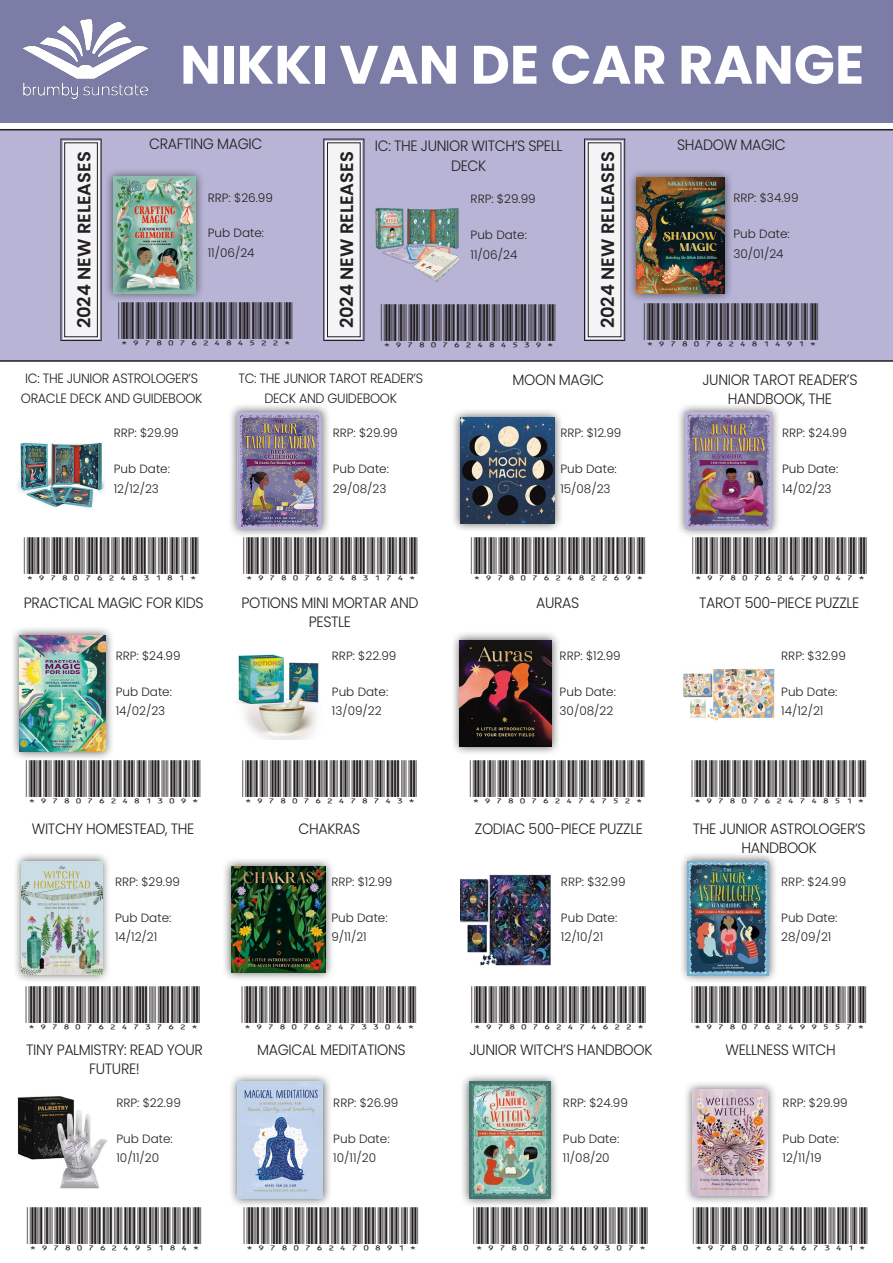
<style>
.page{position:relative;width:893px;height:1263px;background:#fff}
.page>*{position:absolute;margin:0;border:0;box-sizing:border-box;transform-origin:0 0}
.t1{font:700 54px "Poppins";color:#fff}
.t2{font:600 18px "Poppins";color:#231f20}
._1_Book_Title{font:300 15px/19.5px "Poppins";letter-spacing:-.025em;color:#231f20;text-align:center;scale:.95 1}
._1_Book_Title-2{font:300 13.5px/19.5px "Poppins";letter-spacing:-.025em;color:#231f20;text-align:center;scale:.95 1}
._3_Book_Blurb{font:300 12px/19.5px "Poppins";color:#231f20}
._2_Book_Info{font:300 12px "Poppins";color:#231f20}
.t3{font:12px "IDAHC39 M Code 39 Barcode";color:#231f20}
</style>
<div class="page">
<div style="left:0;top:0;width:893px;height:123px;background:#7b7da6"></div>
<img style="left:23px;top:19px;width:125px;height:79px">
<div style="left:0;top:129px;width:893px;height:233px;background:#b7b4d6"></div>
<div style="left:104px;top:168px;width:101px;height:134px;background:#231f20;opacity:.75"></div>
<img style="left:114px;top:177px;width:82px;height:116px">
<img style="left:370px;top:183px;width:94px;height:112px">
<div style="left:627px;top:168px;width:106px;height:135px;background:#231f20;opacity:.75"></div>
<img style="left:636px;top:177px;width:88px;height:117px">
<img style="left:18px;top:442px;width:87px;height:67px">
<div style="left:228px;top:403px;width:103px;height:135px;background:#231f20;opacity:.75"></div>
<img style="left:237px;top:412px;width:85px;height:117px">
<div style="left:451px;top:408px;width:112px;height:125px;background:#231f20;opacity:.75"></div>
<img style="left:460px;top:417px;width:94px;height:107px">
<div style="left:677px;top:403px;width:104px;height:135px;background:#231f20;opacity:.75"></div>
<img style="left:686px;top:412px;width:86px;height:117px">
<div style="left:11px;top:626px;width:103px;height:134px;background:#231f20;opacity:.75"></div>
<img style="left:20px;top:635px;width:85px;height:117px">
<img style="left:238px;top:654px;width:81px;height:86px">
<div style="left:450px;top:631px;width:111px;height:125px;background:#231f20;opacity:.75"></div>
<img style="left:459px;top:640px;width:93px;height:107px">
<img style="left:683px;top:669px;width:92px;height:52px">
<div style="left:13px;top:852px;width:98px;height:131px;background:#231f20;opacity:.75"></div>
<img style="left:22px;top:861px;width:80px;height:113px">
<div style="left:222px;top:857px;width:112px;height:125px;background:#231f20;opacity:.75"></div>
<img style="left:231px;top:866px;width:94px;height:106px">
<img style="left:461px;top:874px;width:90px;height:92px">
<div style="left:679px;top:852px;width:98px;height:132px;background:#231f20;opacity:.75"></div>
<img style="left:688px;top:861px;width:80px;height:114px">
<img style="left:17px;top:1096px;width:90px;height:93px">
<div style="left:228px;top:1073px;width:104px;height:134px;background:#231f20;opacity:.75"></div>
<img style="left:237px;top:1082px;width:86px;height:116px">
<div style="left:460px;top:1073px;width:99px;height:134px;background:#231f20;opacity:.75"></div>
<img style="left:469px;top:1082px;width:81px;height:116px">
<div style="left:684px;top:1080px;width:92px;height:125px;background:#231f20;opacity:.75"></div>
<img style="left:693px;top:1089px;width:74px;height:107px">
<svg style="left:60px;top:138px;width:42px;height:203px"></svg>
<div style="left:64px;top:142px;width:34px;height:195px;border:1px solid #231f20"></div>
<svg style="left:323px;top:138px;width:42px;height:203px"></svg>
<div style="left:327px;top:142px;width:34px;height:195px;border:1px solid #231f20"></div>
<svg style="left:584px;top:138px;width:41px;height:203px"></svg>
<div style="left:588px;top:142px;width:33px;height:195px;border:1px solid #231f20"></div>
<div style="left:381px;top:303px;width:93px;height:44px;background:#b7b4d6"></div>
<svg style="left:486px;top:303px;width:11px;height:44px"></svg>
<svg style="left:509px;top:303px;width:11px;height:44px"></svg>
<svg style="left:533px;top:303px;width:22px;height:44px"></svg>
<div style="left:118px;top:301px;width:174px;height:44px;background:#b7b4d6"></div>
<div style="left:644px;top:302px;width:174px;height:44px;background:#b7b4d6"></div>
<svg style="left:243px;top:537px;width:88px;height:1px"></svg>
<svg style="left:693px;top:537px;width:88px;height:1px"></svg>
<h1 class="t1" style="left:180px;top:33px;width:685px">NIKKI VAN DE CAR RANGE</h1>
<p class="_1_Book_Title" style="left:149px;top:134px;width:121px">CRAFTING MAGIC</p>
<p class="_1_Book_Title" style="left:375px;top:136px;width:199px">IC: THE JUNIOR WITCH’S SPELL<br>DECK</p>
<p class="_2_Book_Info" style="left:471px;top:192px;width:67px">RRP: $29.99</p>
<p class="t2" style="left:74px;top:328px;width:179px;rotate:-90deg">2024 NEW RELEASES</p>
<p class="t2" style="left:337px;top:328px;width:179px;rotate:-90deg">2024 NEW RELEASES</p>
<p class="t2" style="left:597px;top:328px;width:179px;rotate:-90deg">2024 NEW RELEASES</p>
<p class="_2_Book_Info" style="left:208px;top:190px;width:67px">RRP: $26.99</p>
<p class="_3_Book_Blurb" style="left:208px;top:224px;width:58px">Pub Date:</p>
<p class="_3_Book_Blurb" style="left:208px;top:243px;width:48px">11/06/24</p>
<p class="_3_Book_Blurb" style="left:471px;top:225px;width:58px">Pub Date:</p>
<p class="_3_Book_Blurb" style="left:471px;top:245px;width:48px">11/06/24</p>
<p class="t3" style="left:474px;top:329px;width:60px">✔✔✓</p>
<p class="_1_Book_Title" style="left:677px;top:135px;width:116px">SHADOW MAGIC</p>
<p class="_2_Book_Info" style="left:733px;top:191px;width:67px">RRP: $34.99</p>
<p class="_3_Book_Blurb" style="left:733px;top:224px;width:58px">Pub Date:</p>
<p class="_3_Book_Blurb" style="left:733px;top:244px;width:52px">30/01/24</p>
<p class="_1_Book_Title-2" style="left:21px;top:369px;width:193px">IC: THE JUNIOR ASTROLOGER’S<br>ORACLE DECK AND GUIDEBOOK</p>
<p class="_2_Book_Info" style="left:114px;top:426px;width:67px">RRP: $29.99</p>
<p class="_1_Book_Title-2" style="left:238px;top:369px;width:196px">TC: THE JUNIOR TAROT READER’S<br>DECK AND GUIDEBOOK</p>
<p class="_2_Book_Info" style="left:333px;top:426px;width:67px">RRP: $29.99</p>
<p class="_1_Book_Title" style="left:513px;top:370px;width:98px">MOON MAGIC</p>
<p class="_2_Book_Info" style="left:560px;top:426px;width:63px">RRP: $12.99</p>
<p class="_1_Book_Title" style="left:703px;top:370px;width:165px">JUNIOR TAROT READER’S<br>HANDBOOK, THE</p>
<p class="_2_Book_Info" style="left:782px;top:426px;width:66px">RRP: $24.99</p>
<p class="_3_Book_Blurb" style="left:114px;top:459px;width:58px">Pub Date:</p>
<p class="_3_Book_Blurb" style="left:114px;top:479px;width:47px">12/12/23</p>
<p class="_3_Book_Blurb" style="left:333px;top:459px;width:58px">Pub Date:</p>
<p class="_3_Book_Blurb" style="left:333px;top:479px;width:55px">29/08/23</p>
<p class="_3_Book_Blurb" style="left:560px;top:459px;width:58px">Pub Date:</p>
<p class="_3_Book_Blurb" style="left:560px;top:479px;width:52px">15/08/23</p>
<p class="_3_Book_Blurb" style="left:782px;top:459px;width:58px">Pub Date:</p>
<p class="_3_Book_Blurb" style="left:782px;top:479px;width:51px">14/02/23</p>
<p class="_1_Book_Title" style="left:24px;top:593px;width:191px">PRACTICAL MAGIC FOR KIDS</p>
<p class="_2_Book_Info" style="left:116px;top:649px;width:66px">RRP: $24.99</p>
<p class="_1_Book_Title" style="left:241px;top:593px;width:188px">POTIONS MINI MORTAR AND<br>PESTLE</p>
<p class="_2_Book_Info" style="left:332px;top:649px;width:66px">RRP: $22.99</p>
<p class="_1_Book_Title" style="left:536px;top:593px;width:47px">AURAS</p>
<p class="_2_Book_Info" style="left:560px;top:649px;width:63px">RRP: $12.99</p>
<p class="_1_Book_Title" style="left:699px;top:593px;width:170px">TAROT 500-PIECE PUZZLE</p>
<p class="_2_Book_Info" style="left:781px;top:649px;width:66px">RRP: $32.99</p>
<p class="_3_Book_Blurb" style="left:116px;top:682px;width:58px">Pub Date:</p>
<p class="_3_Book_Blurb" style="left:116px;top:702px;width:51px">14/02/23</p>
<p class="_3_Book_Blurb" style="left:332px;top:682px;width:58px">Pub Date:</p>
<p class="_3_Book_Blurb" style="left:332px;top:702px;width:51px">13/09/22</p>
<p class="_3_Book_Blurb" style="left:560px;top:682px;width:58px">Pub Date:</p>
<p class="_3_Book_Blurb" style="left:560px;top:702px;width:55px">30/08/22</p>
<p class="_3_Book_Blurb" style="left:781px;top:682px;width:58px">Pub Date:</p>
<p class="_3_Book_Blurb" style="left:781px;top:702px;width:44px">14/12/21</p>
<p class="_1_Book_Title" style="left:32px;top:819px;width:173px">WITCHY HOMESTEAD, THE</p>
<p class="_2_Book_Info" style="left:115px;top:875px;width:67px">RRP: $29.99</p>
<p class="_1_Book_Title" style="left:298px;top:819px;width:66px">CHAKRAS</p>
<p class="_2_Book_Info" style="left:331px;top:875px;width:63px">RRP: $12.99</p>
<p class="_1_Book_Title" style="left:475px;top:819px;width:179px">ZODIAC 500-PIECE PUZZLE</p>
<p class="_2_Book_Info" style="left:561px;top:875px;width:66px">RRP: $32.99</p>
<p class="_1_Book_Title" style="left:693px;top:819px;width:183px">THE JUNIOR ASTROLOGER’S<br>HANDBOOK</p>
<p class="_2_Book_Info" style="left:781px;top:875px;width:66px">RRP: $24.99</p>
<p class="_3_Book_Blurb" style="left:115px;top:908px;width:58px">Pub Date:</p>
<p class="_3_Book_Blurb" style="left:115px;top:927px;width:44px">14/12/21</p>
<p class="_3_Book_Blurb" style="left:331px;top:908px;width:58px">Pub Date:<br>9/11/21</p>
<p class="_3_Book_Blurb" style="left:561px;top:908px;width:58px">Pub Date:</p>
<p class="_3_Book_Blurb" style="left:561px;top:927px;width:44px">12/10/21</p>
<p class="_3_Book_Blurb" style="left:781px;top:908px;width:58px">Pub Date:</p>
<p class="_3_Book_Blurb" style="left:781px;top:927px;width:52px">28/09/21</p>
<p class="t3" style="left:335px;top:1012px;width:71px">✔✓✓✔</p>
<p class="_1_Book_Title" style="left:26px;top:1039px;width:188px">TINY PALMISTRY: READ YOUR<br>FUTURE!</p>
<p class="_2_Book_Info" style="left:116px;top:1095px;width:66px">RRP: $22.99</p>
<p class="_1_Book_Title" style="left:257px;top:1039px;width:158px">MAGICAL MEDITATIONS</p>
<p class="_2_Book_Info" style="left:333px;top:1095px;width:67px">RRP: $26.99</p>
<p class="_1_Book_Title" style="left:470px;top:1039px;width:194px">JUNIOR WITCH’S HANDBOOK</p>
<p class="_2_Book_Info" style="left:563px;top:1095px;width:66px">RRP: $24.99</p>
<p class="_1_Book_Title" style="left:725px;top:1039px;width:118px">WELLNESS WITCH</p>
<p class="_2_Book_Info" style="left:783px;top:1095px;width:67px">RRP: $29.99</p>
<p class="_3_Book_Blurb" style="left:116px;top:1129px;width:58px">Pub Date:</p>
<p class="_3_Book_Blurb" style="left:116px;top:1148px;width:44px">10/11/20</p>
<p class="_3_Book_Blurb" style="left:333px;top:1129px;width:58px">Pub Date:</p>
<p class="_3_Book_Blurb" style="left:333px;top:1148px;width:44px">10/11/20</p>
<p class="_3_Book_Blurb" style="left:563px;top:1129px;width:58px">Pub Date:</p>
<p class="_3_Book_Blurb" style="left:563px;top:1148px;width:48px">11/08/20</p>
<p class="_3_Book_Blurb" style="left:783px;top:1129px;width:58px">Pub Date:</p>
<p class="_3_Book_Blurb" style="left:783px;top:1148px;width:40px">12/11/19</p>
<p class="t3" style="left:786px;top:1233px;width:60px">✔ ✓✔</p>
</div>
